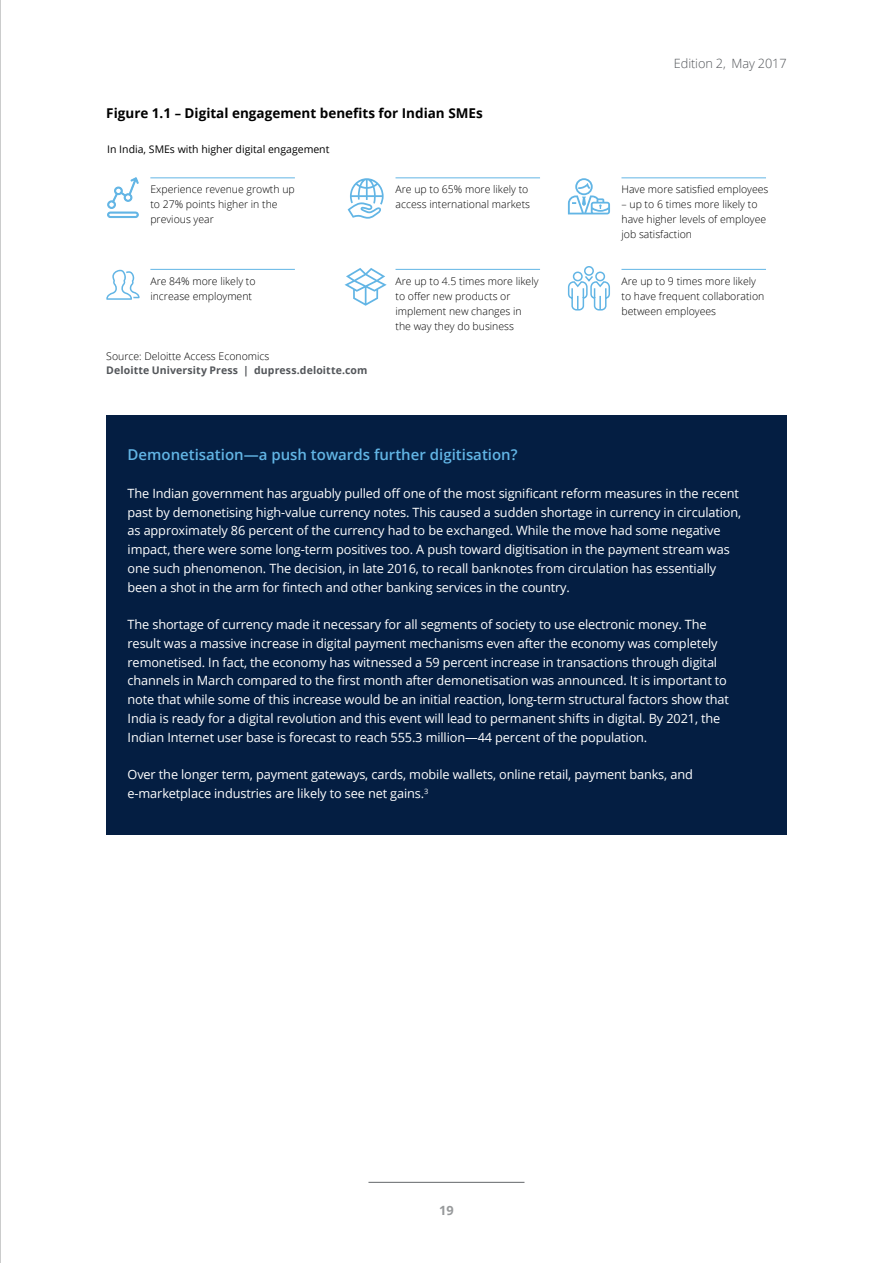
<style>
.page{position:relative;width:893px;height:1263px;background:#fff}
.page>*{position:absolute;margin:0;border:0;box-sizing:border-box;transform-origin:0 0}
.t1{font:600 15px "Open Sans";color:#62b5e5}
.t2{font:700 13.5px "Open Sans";color:#000}
.t3{font:12.75px/18.8px "Open Sans";letter-spacing:-.01em;color:#fff}
.t4{font:300 12.75px "Open Sans";letter-spacing:-.01em;color:#53565a}
.t5{font:700 12.75px "Open Sans";color:#97999b}
.t6{font:300 10.5px/15px "Open Sans";color:#000}
.t7{font:700 10.5px "Open Sans";letter-spacing:.01em;color:#53565a}
.t8{font:10.5px "Open Sans";color:#000}
.s1{font-size:12.75px}
</style>
<div class="page">
<hr style="left:395px;top:177px;width:145px;height:1px;background:#62b5e5">
<hr style="left:621px;top:177px;width:145px;height:1px;background:#62b5e5">
<hr style="left:150px;top:177px;width:145px;height:1px;background:#62b5e5">
<hr style="left:395px;top:269px;width:145px;height:1px;background:#62b5e5">
<hr style="left:621px;top:269px;width:145px;height:1px;background:#62b5e5">
<hr style="left:150px;top:269px;width:145px;height:1px;background:#62b5e5">
<svg style="left:568px;top:178px;width:42px;height:36px"></svg>
<svg style="left:348px;top:178px;width:36px;height:41px"></svg>
<svg style="left:567px;top:266px;width:43px;height:45px"></svg>
<svg style="left:107px;top:177px;width:32px;height:41px"></svg>
<svg style="left:106px;top:270px;width:34px;height:30px"></svg>
<svg style="left:345px;top:268px;width:42px;height:38px"></svg>
<div style="left:106px;top:415px;width:681px;height:420px;background:#041e42"></div>
<hr style="left:368px;top:1182px;width:156px;height:1px;background:#63666a">
<hr style="left:0;top:0;width:1px;height:1263px;background:#bbbcbc">
<p class="t2" style="left:106px;top:104px;width:378px">Figure 1.1 <span class="s1">–</span> Digital engagement benefits for Indian SMEs</p>
<p class="t8" style="left:107px;top:141px;width:224px">In India, SMEs with higher digital engagement</p>
<p class="t6" style="left:150px;top:182px;width:146px">Experience revenue growth up to 27% points higher in the previous year</p>
<p class="t6" style="left:150px;top:273px;width:107px">Are 84% more likely to increase employment</p>
<p class="t6" style="left:106px;top:349px;width:165px">Source: Deloitte Access Economics</p>
<p class="t7" style="left:106px;top:363px;width:263px">Deloitte University Press | dupress.deloitte.com</p>
<p class="t6" style="left:395px;top:182px;width:136px">Are up to 65% more likely to access international markets</p>
<p class="t6" style="left:395px;top:273px;width:145px">Are up to 4.5 times more likely to offer new products or implement new changes in the way they do business</p>
<p class="t4" style="left:674px;top:54px;width:114px">Edition 2, May 2017</p>
<p class="t6" style="left:621px;top:182px;width:148px">Have more satisfied employees</p>
<p class="t6" style="left:621px;top:197px;width:146px">– up to 6 times more likely to have higher levels of employee job satisfaction</p>
<p class="t6" style="left:621px;top:273px;width:144px">Are up to 9 times more likely to have frequent collaboration between employees</p>
<p class="t1" style="left:128px;top:444px;width:391px">Demonetisation—a push towards further digitisation?</p>
<p class="t3" style="left:128px;top:483px;width:615px">The Indian government has arguably pulled off one of the most significant reform measures in the recent past by demonetising high-value currency notes. This caused a sudden shortage in currency in circulation, as approximately 86 percent of the currency had to be exchanged. While the move had some negative impact, there were some long-term positives too. A push toward digitisation in the payment stream was one such phenomenon. The decision, in late 2016, to recall banknotes from circulation has essentially been a shot in the arm for fintech and other banking services in the country.</p>
<p class="t3" style="left:128px;top:615px;width:603px">The shortage of currency made it necessary for all segments of society to use electronic money. The result was a massive increase in digital payment mechanisms even after the economy was completely remonetised. In fact, the economy has witnessed a 59 percent increase in transactions through digital channels in March compared to the first month after demonetisation was announced. It is important to note that while some of this increase would be an initial reaction, long-term structural factors show that India is ready for a digital revolution and this event will lead to permanent shifts in digital. By 2021, the Indian Internet user base is forecast to reach 555.3 million—44 percent of the population.</p>
<p class="t3" style="left:128px;top:765px;width:567px">Over the longer term, payment gateways, cards, mobile wallets, online retail, payment banks, and e-marketplace industries are likely to see net gains.<sup>3</sup></p>
<p class="t5" style="left:439px;top:1201px;width:16px">19</p>
</div>
